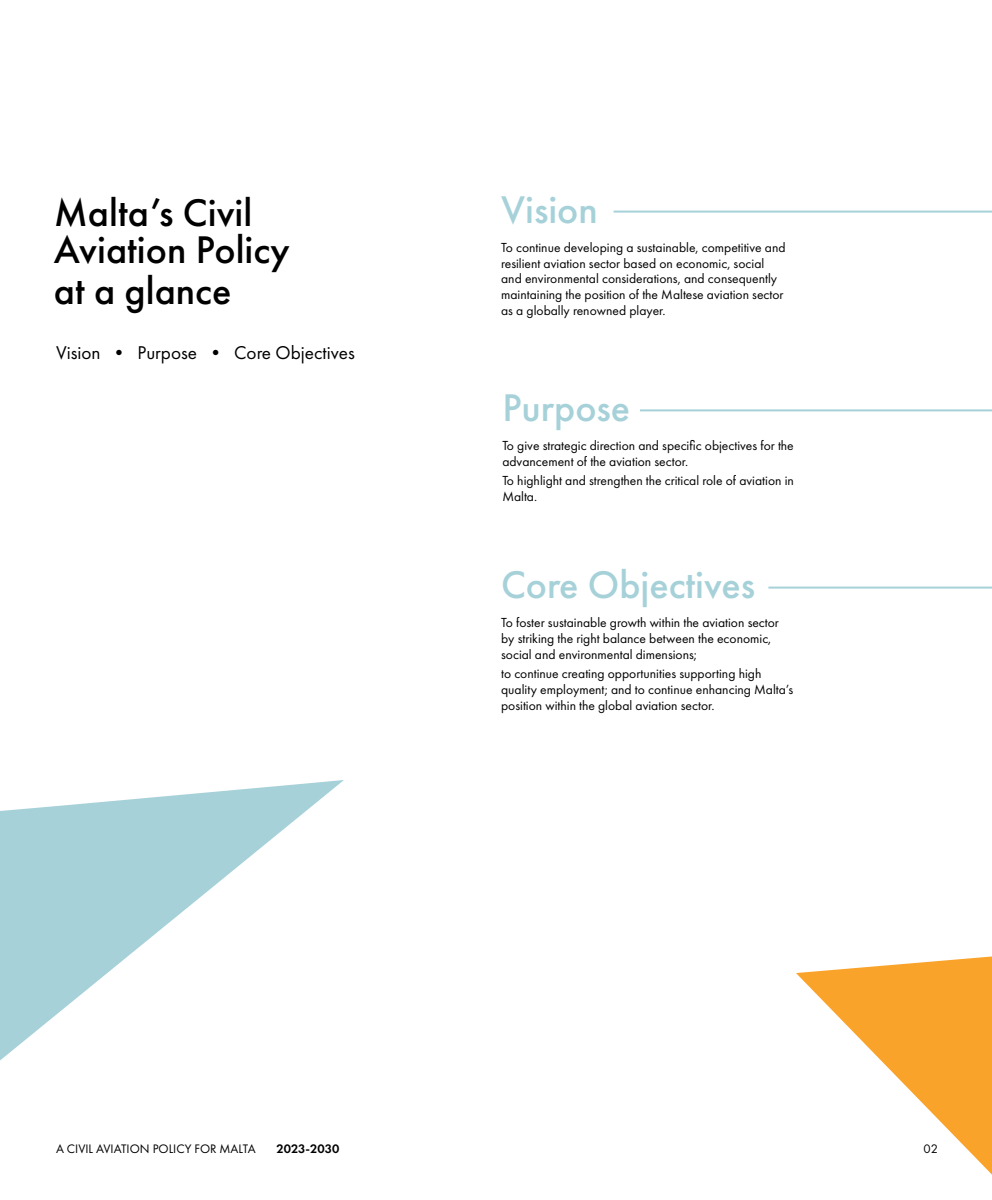
<style>
.page{position:relative;width:992px;height:1200px;background:#fff}
.page>*{position:absolute;margin:0;border:0;box-sizing:border-box;transform-origin:0 0}
.t1{font:500 40px/36.8px "Futura PT";color:#000}
.t2{font:500 40px "Futura PT";color:#a6d1d9}
.t3{font:19.2px "Futura PT";color:#000}
.t4{font:13.6px/15.6px "Futura PT";color:#000}
.t5{font:12.8px "Futura PT";color:#000}
.t6{font:600 12.8px "Futura PT";color:#000}
</style>
<div class="page">
<hr style="left:640px;top:409px;width:352px;height:2px;background:#a6d1d9">
<hr style="left:768px;top:587px;width:224px;height:2px;background:#a6d1d9">
<hr style="left:614px;top:211px;width:378px;height:2px;background:#a6d1d9">
<svg style="left:0;top:780px;width:344px;height:281px"></svg>
<svg style="left:796px;top:956px;width:196px;height:219px"></svg>
<h1 class="t1" style="left:54px;top:194px;width:237px">Malta’s Civil<br>Aviation Policy</h1>
<h1 class="t1" style="left:54px;top:272px;width:179px">at a glance</h1>
<h2 class="t3" style="left:56px;top:342px;width:300px">Vision • Purpose • Core Objectives</h2>
<h1 class="t2" style="left:501px;top:185px;width:98px">Vision</h1>
<p class="t4" style="left:501px;top:240px;width:286px">To continue developing a sustainable, competitive and resilient aviation sector based on economic, social and environmental considerations, and consequently maintaining the position of the Maltese aviation sector as a globally renowned player.</p>
<h1 class="t2" style="left:502px;top:383px;width:129px">Purpose</h1>
<p class="t4" style="left:502px;top:438px;width:293px">To give strategic direction and specific objectives for the advancement of the aviation sector.</p>
<p class="t4" style="left:502px;top:473px;width:293px">To highlight and strengthen the critical role of aviation in<br>Malta.</p>
<h1 class="t2" style="left:501px;top:560px;width:256px">Core Objectives</h1>
<p class="t4" style="left:501px;top:615px;width:279px">To foster sustainable growth within the aviation sector by striking the right balance between the economic, social and environmental dimensions;</p>
<p class="t4" style="left:501px;top:666px;width:294px">to continue creating opportunities supporting high quality employment; and to continue enhancing Malta’s position within the global aviation sector.</p>
<p class="t5" style="left:56px;top:1141px;width:201px">A CIVIL AVIATION POLICY FOR MALTA</p>
<p class="t6" style="left:277px;top:1140px;width:64px">2023-2030</p>
<p class="t5" style="left:924px;top:1141px;width:16px">02</p>
</div>
